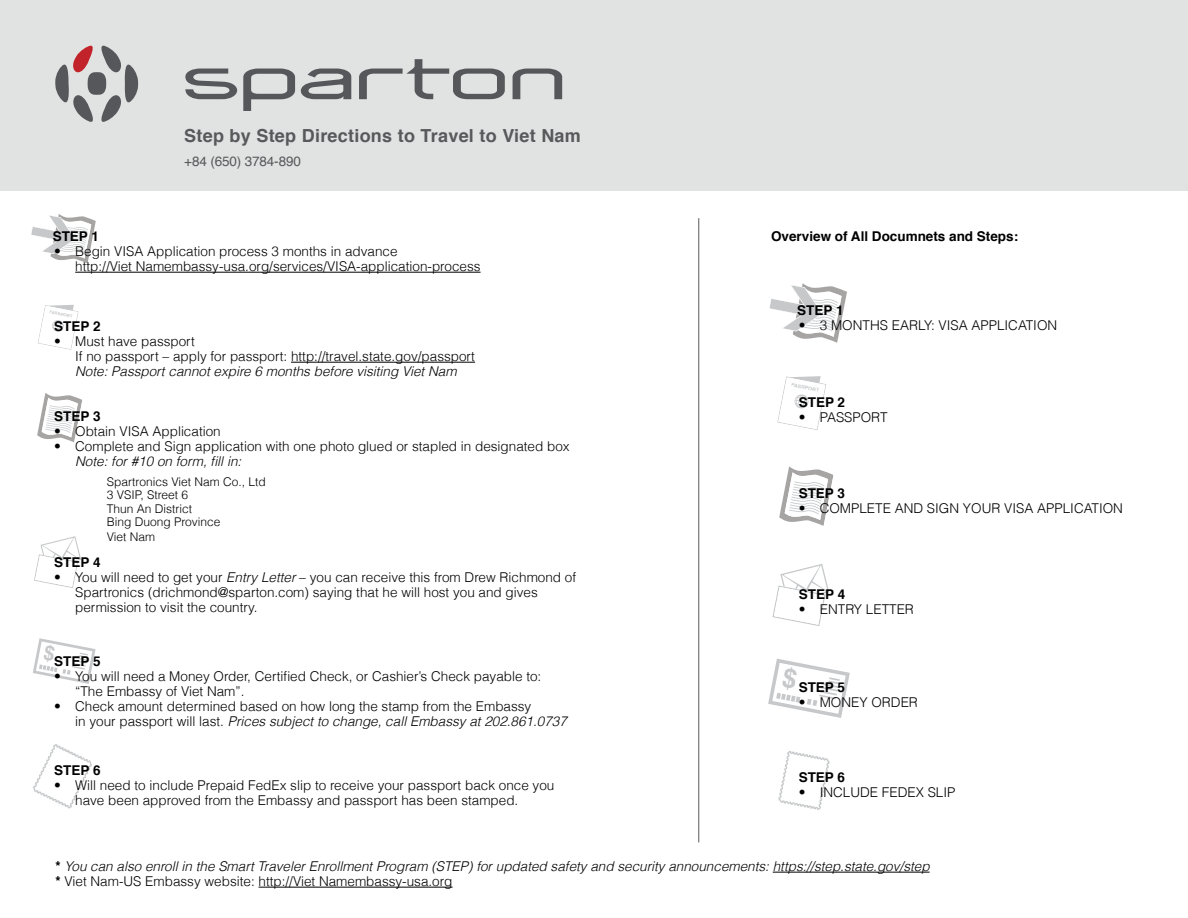
<style>
.page{position:relative;width:1188px;height:918px;background:#fff}
.page>*{position:absolute;margin:0;border:0;box-sizing:border-box;transform-origin:0 0}
.t1{font:700 18px "Helvetica";letter-spacing:.015em;color:#58595b}
.t2{font:300 13.5px/15px "Helvetica";color:#000}
.t3{font:italic 300 13.5px/15px "Helvetica";color:#000}
.t4{font:700 13.5px "Helvetica";color:#000}
.t5{font:13.5px "Helvetica";letter-spacing:-.01em;color:#58595b}
.t6{font:300 12px/13.5px "Helvetica";color:#000}
.t7{font:700 5.25px "Helvetica";color:#c6c8ca}
.t8{font:700 4.35px "Helvetica";color:#c6c8ca}
.s1{font-style:italic}
.s2{font-weight:700;font-style:normal}
.s3{font-style:normal}
</style>
<div class="page">
<div style="left:0;top:0;width:1188px;height:191px;background:#e1e2e2"></div>
<svg style="left:55px;top:45px;width:83px;height:77px"></svg>
<svg style="left:185px;top:69px;width:52px;height:30px"></svg>
<svg style="left:243px;top:69px;width:52px;height:42px"></svg>
<svg style="left:301px;top:69px;width:50px;height:30px"></svg>
<svg style="left:359px;top:59px;width:146px;height:40px"></svg>
<svg style="left:513px;top:69px;width:49px;height:30px"></svg>
<svg style="left:31px;top:214px;width:65px;height:49px"></svg>
<svg style="left:37px;top:393px;width:45px;height:49px"></svg>
<svg style="left:38px;top:305px;width:41px;height:45px"></svg>
<svg style="left:34px;top:536px;width:47px;height:52px"></svg>
<svg style="left:33px;top:744px;width:59px;height:65px"></svg>
<hr style="left:75px;top:272px;width:406px;height:1px;background:#000">
<hr style="left:291px;top:362px;width:184px;height:1px;background:#000">
<hr style="left:773px;top:872px;width:157px;height:1px;background:#000">
<hr style="left:259px;top:887px;width:194px;height:1px;background:#000">
<svg style="left:769px;top:283px;width:78px;height:60px"></svg>
<svg style="left:779px;top:466px;width:55px;height:60px"></svg>
<svg style="left:778px;top:751px;width:52px;height:59px"></svg>
<svg style="left:772px;top:564px;width:57px;height:62px"></svg>
<svg style="left:777px;top:376px;width:49px;height:54px"></svg>
<hr style="left:698px;top:218px;width:1px;height:624px;background:#58595b">
<svg style="left:33px;top:638px;width:63px;height:46px"></svg>
<svg style="left:768px;top:659px;width:82px;height:59px"></svg>
<h1 class="t1" style="left:184px;top:121px;width:398px">Step by Step Directions to Travel to Viet Nam</h1>
<p class="t5" style="left:184px;top:151px;width:118px">+84 (650) 3784-890</p>
<p class="t4" style="left:53px;top:226px;width:48px">STEP 1</p>
<p class="t2" style="left:75px;top:243px;width:407px;text-indent:-21px">• Begin VISA Application process 3 months in advance<br>http://Viet Namembassy-usa.org/services/VISA-application-process</p>
<p class="t8" style="left:50px;top:308px;width:25px;rotate:11deg">PASSPORT</p>
<p class="t4" style="left:54px;top:316px;width:48px">STEP 2</p>
<p class="t2" style="left:75px;top:333px;width:401px;text-indent:-21px">• Must have passport<br>If no passport – apply for passport: http://travel.state.gov/passport</p>
<p class="t3" style="left:75px;top:364px;width:383px">Note: Passport cannot expire 6 months before visiting Viet Nam</p>
<p class="t4" style="left:54px;top:406px;width:48px">STEP 3</p>
<p class="t2" style="left:54px;top:423px;width:168px">• Obtain VISA Application</p>
<p class="t2" style="left:54px;top:438px;width:517px">• Complete and Sign application with one photo glued or stapled in designated box</p>
<p class="t3" style="left:75px;top:454px;width:168px">Note: for #10 on form, fill in:</p>
<p class="t6" style="left:107px;top:474px;width:161px">Spartronics Viet Nam Co., Ltd<br>3 VSIP, Street 6<br>Thun An District<br>Bing Duong Province</p>
<p class="t6" style="left:107px;top:530px;width:50px">Viet Nam</p>
<p class="t4" style="left:54px;top:551px;width:48px">STEP 4</p>
<p class="t2" style="left:75px;top:569px;width:502px;text-indent:-21px">• You will need to get your <span class="s1">Entry Letter</span> – you can receive this from Drew Richmond of<br>Spartronics (drichmond@sparton.com) saying that he will host you and gives permission to visit the country.</p>
<p class="t4" style="left:54px;top:650px;width:48px">STEP 5</p>
<p class="t2" style="left:75px;top:668px;width:468px;text-indent:-21px">• You will need a Money Order, Certified Check, or Cashier’s Check payable to: “The Embassy of Viet Nam”.</p>
<p class="t2" style="left:75px;top:698px;width:493px;text-indent:-21px">• Check amount determined based on how long the stamp from the Embassy<br>in your passport will last. <span class="s1">Prices subject to change, call Embassy at 202.861.0737</span></p>
<p class="t4" style="left:54px;top:760px;width:48px">STEP 6</p>
<p class="t2" style="left:75px;top:777px;width:481px;text-indent:-21px">• Will need to include Prepaid FedEx slip to receive your passport back once you have been approved from the Embassy and passport has been stamped.</p>
<p class="t4" style="left:771px;top:226px;width:249px">Overview of All Documnets and Steps:</p>
<p class="t4" style="left:797px;top:299px;width:48px">STEP 1</p>
<p class="t2" style="left:799px;top:317px;width:260px">• 3 MONTHS EARLY: VISA APPLICATION</p>
<p class="t7" style="left:792px;top:380px;width:30px;rotate:11deg">PASSPORT</p>
<p class="t4" style="left:799px;top:392px;width:48px">STEP 2</p>
<p class="t2" style="left:799px;top:409px;width:90px">• PASSPORT</p>
<p class="t4" style="left:799px;top:482px;width:48px">STEP 3</p>
<p class="t2" style="left:799px;top:500px;width:326px">• COMPLETE AND SIGN YOUR VISA APPLICATION</p>
<p class="t4" style="left:799px;top:584px;width:48px">STEP 4</p>
<p class="t2" style="left:799px;top:601px;width:117px">• ENTRY LETTER</p>
<p class="t4" style="left:799px;top:676px;width:48px">STEP 5</p>
<p class="t2" style="left:799px;top:694px;width:121px">• MONEY ORDER</p>
<p class="t4" style="left:799px;top:767px;width:48px">STEP 6</p>
<p class="t2" style="left:799px;top:784px;width:158px">• INCLUDE FEDEX SLIP</p>
<p class="t3" style="left:56px;top:859px;width:876px"><span class="s2">*</span> You can also enroll in the Smart Traveler Enrollment Program (STEP) for updated safety and security announcements: https://step.state.gov/step <span class="s2">*</span> <span class="s3">Viet Nam-US Embassy website: http://Viet Namembassy-usa.org</span></p>
</div>
